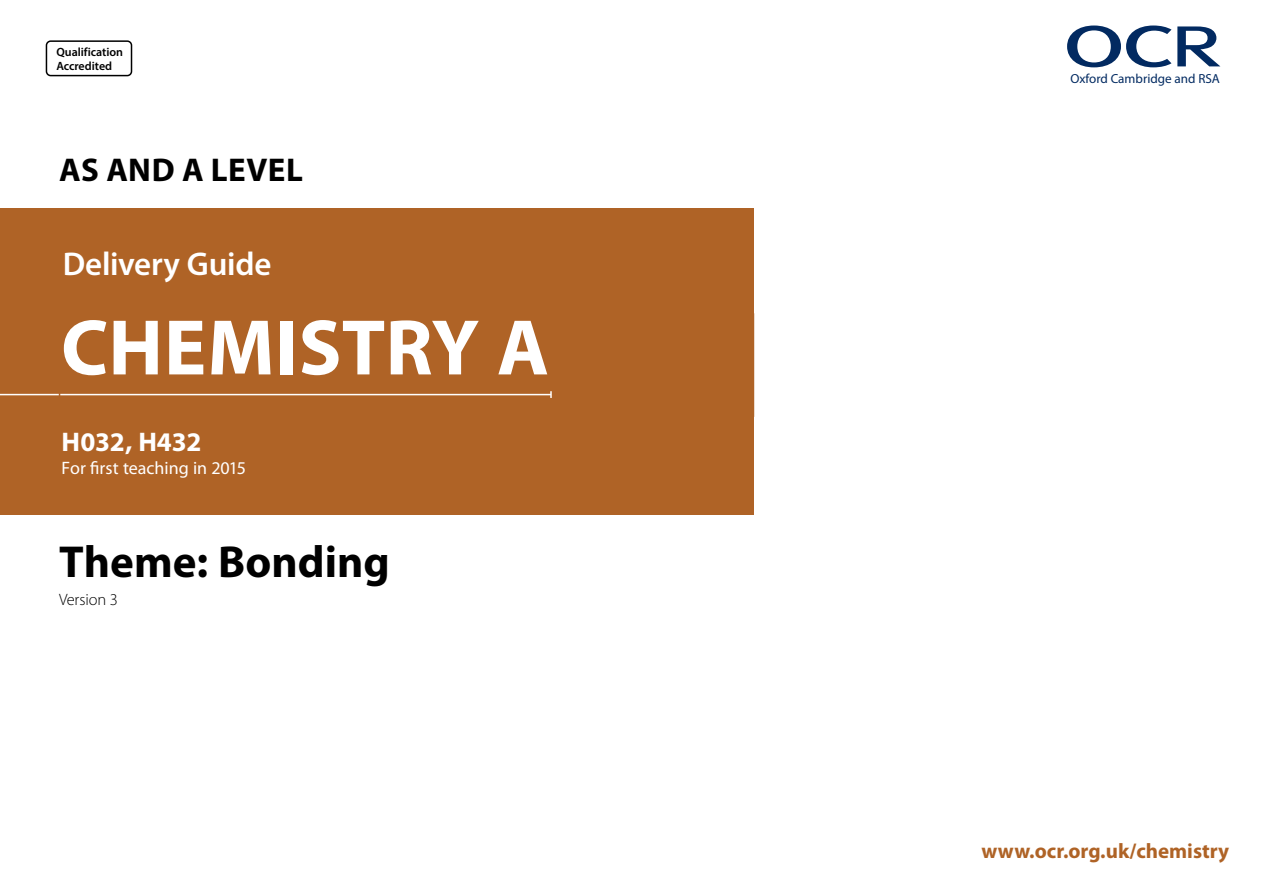
<style>
.page{position:relative;width:1263px;height:893px;background:#fff}
.page>*{position:absolute;margin:0;border:0;box-sizing:border-box;transform-origin:0 0}
.Cover_main{font:700 79.5px "Myriad Pro";letter-spacing:.005em;color:#fff}
.Cover_secondary{font:700 45px "Myriad Pro";color:#000}
.t1{font:600 33px "Myriad Pro";letter-spacing:-.005em;color:#fff}
.Cover_1{font:700 33px "Myriad Pro";letter-spacing:.015em;color:#000}
.code_text{font:700 27px "Myriad Pro";letter-spacing:-.005em;color:#fff}
.t2{font:700 21px "Myriad Pro";color:#af6326}
.code_text-2{font:18px "Myriad Pro";color:#fff}
.Cover_main-2{font:300 16.5px "Myriad Pro";letter-spacing:-.01em;color:#000}
.t3{font:13.2px "Myriad Pro";color:#022a61}
.t4{font:600 12px "Myriad Pro";color:#000}
</style>
<div class="page">
<div style="left:0;top:208px;width:754px;height:307px;background:#af6326"></div>
<svg style="left:1177px;top:26px;width:43px;height:40px"></svg>
<svg style="left:1067px;top:26px;width:104px;height:41px"></svg>
<div style="left:46px;top:40px;width:86px;height:36px;border:2px solid #000;border-radius:4px"></div>
<hr style="left:0;top:394px;width:551px;height:1px;background:#fff">
<svg style="left:550px;top:391px;width:2px;height:7px"></svg>
<p class="t4" style="left:56px;top:44px;width:68px">Qualification</p>
<p class="t4" style="left:56px;top:58px;width:57px">Accredited</p>
<p class="Cover_1" style="left:59px;top:148px;width:246px">AS AND A LEVEL</p>
<p class="t1" style="left:63px;top:242px;width:210px">Delivery Guide</p>
<p class="Cover_main" style="left:61px;top:296px;width:489px">CHEMISTRY A</p>
<h4 class="code_text" style="left:61px;top:424px;width:141px">H032, H432</h4>
<h4 class="code_text-2" style="left:61px;top:457px;width:186px">For first teaching in 2015</h4>
<p class="Cover_secondary" style="left:59px;top:532px;width:332px">Theme: Bonding</p>
<p class="Cover_main-2" style="left:59px;top:591px;width:60px">Version 3</p>
<p class="t3" style="left:1070px;top:70px;width:151px">Oxford Cambridge and RSA</p>
<p class="t2" style="left:982px;top:837px;width:249px">www.ocr.org.uk/chemistry</p>
</div>
